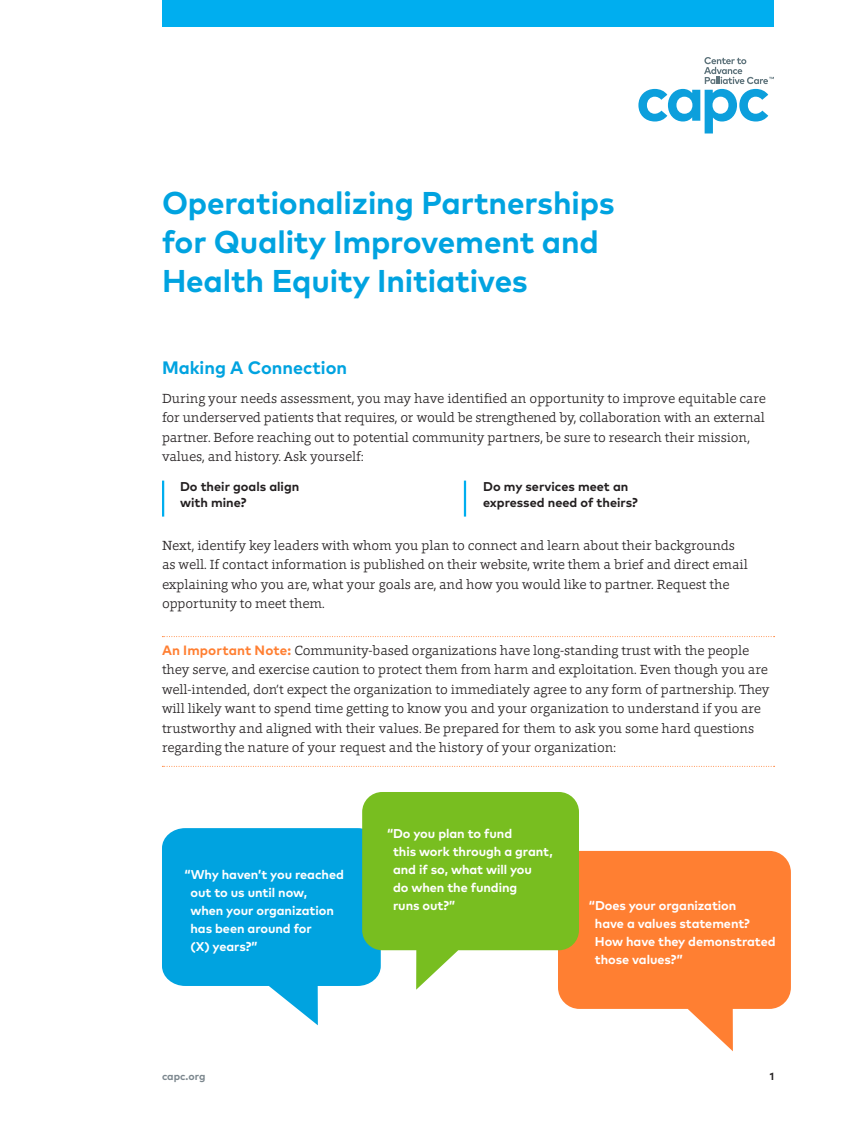
<style>
.page{position:relative;width:864px;height:1134px;background:#fff}
.page>*{position:absolute;margin:0;border:0;box-sizing:border-box;transform-origin:0 0}
._4__Chapter_Title{font:700 31.5px/39px "Mark Pro";letter-spacing:-.005em;color:#00a3e0}
._3__Subhead_A{font:700 18px "Mark Pro";color:#00a3e0}
._1__BodyCopy{font:300 13.5px/19.5px "Foro";letter-spacing:-.005em;color:#231f20}
._5__Example_Copy{font:300 13.5px/19.5px "Foro";letter-spacing:-.005em;color:#231f20}
._13__Bubble_White_Pull-Outs{font:700 12.75px/18px "Mark Pro";letter-spacing:-.005em;color:#fff}
._12__Special_Intro_Bullet{font:700 12.75px/16.5px "Mark Pro";color:#231f20}
.t1{font:700 10.5px "Mark Pro";color:#7c878e}
.t2{font:700 10.5px "Mark Pro";color:#231f20}
.s1{font-family:"Mark Pro";font-weight:700;color:#ff7f32}
</style>
<div class="page">
<svg style="left:162px;top:828px;width:200px;height:197px;fill:#00a3e0"></svg>
<div style="left:162px;top:0;width:612px;height:27px;background:#00aeef"></div>
<svg style="left:558px;top:851px;width:233px;height:200px;fill:#ff7f32"></svg>
<svg style="left:362px;top:792px;width:217px;height:198px;background:#8dc645"></svg>
<hr style="left:464px;top:481px;width:2px;height:36px;background:#00aeef">
<hr style="left:162px;top:481px;width:2px;height:36px;background:#00aeef">
<svg style="left:162px;top:636px;width:613px;height:1px"></svg>
<svg style="left:162px;top:766px;width:613px;height:1px"></svg>
<svg style="left:638px;top:57px;width:136px;height:76px"></svg>
<p class="_4__Chapter_Title" style="left:162px;top:181px;width:454px">Operationalizing Partnerships for Quality Improvement and<br>Health Equity Initiatives</p>
<p class="_3__Subhead_A" style="left:162px;top:354px;width:187px">Making A Connection</p>
<p class="_1__BodyCopy" style="left:162px;top:388px;width:605px">During your needs assessment, you may have identified an opportunity to improve equitable care for underserved patients that requires, or would be strengthened by, collaboration with an external partner. Before reaching out to potential community partners, be sure to research their mission, values, and history. Ask yourself:</p>
<p class="_12__Special_Intro_Bullet" style="left:180px;top:477px;width:121px">Do their goals align with mine?</p>
<p class="_12__Special_Intro_Bullet" style="left:483px;top:477px;width:156px">Do my services meet an expressed need of theirs?</p>
<p class="_1__BodyCopy" style="left:162px;top:535px;width:587px">Next, identify key leaders with whom you plan to connect and learn about their backgrounds as well. If contact information is published on their website, write them a brief and direct email explaining who you are, what your goals are, and how you would like to partner. Request the opportunity to meet them.</p>
<p class="_5__Example_Copy" style="left:162px;top:640px;width:609px"><span class="s1">An Important Note:</span> Community-based organizations have long-standing trust with the people they serve, and exercise caution to protect them from harm and exploitation. Even though you are well-intended, don’t expect the organization to immediately agree to any form of partnership. They will likely want to spend time getting to know you and your organization to understand if you are trustworthy and aligned with their values. Be prepared for them to ask you some hard questions regarding the nature of your request and the history of your organization:</p>
<p class="_13__Bubble_White_Pull-Outs" style="left:190px;top:864px;width:155px;text-indent:-6px">“Why haven’t you reached out to us until now,<br>when your organization has been around for<br>(X) years?”</p>
<p class="_13__Bubble_White_Pull-Outs" style="left:393px;top:824px;width:161px;text-indent:-6px">“Do you plan to fund<br>this work through a grant, and if so, what will you<br>do when the funding<br>runs out?”</p>
<p class="_13__Bubble_White_Pull-Outs" style="left:595px;top:895px;width:182px;text-indent:-6px">“Does your organization<br>have a values statement?<br>How have they demonstrated those values?”</p>
<p class="t1" style="left:162px;top:1068px;width:45px">capc.org</p>
<p class="t2" style="left:770px;top:1068px;width:6px">1</p>
</div>
